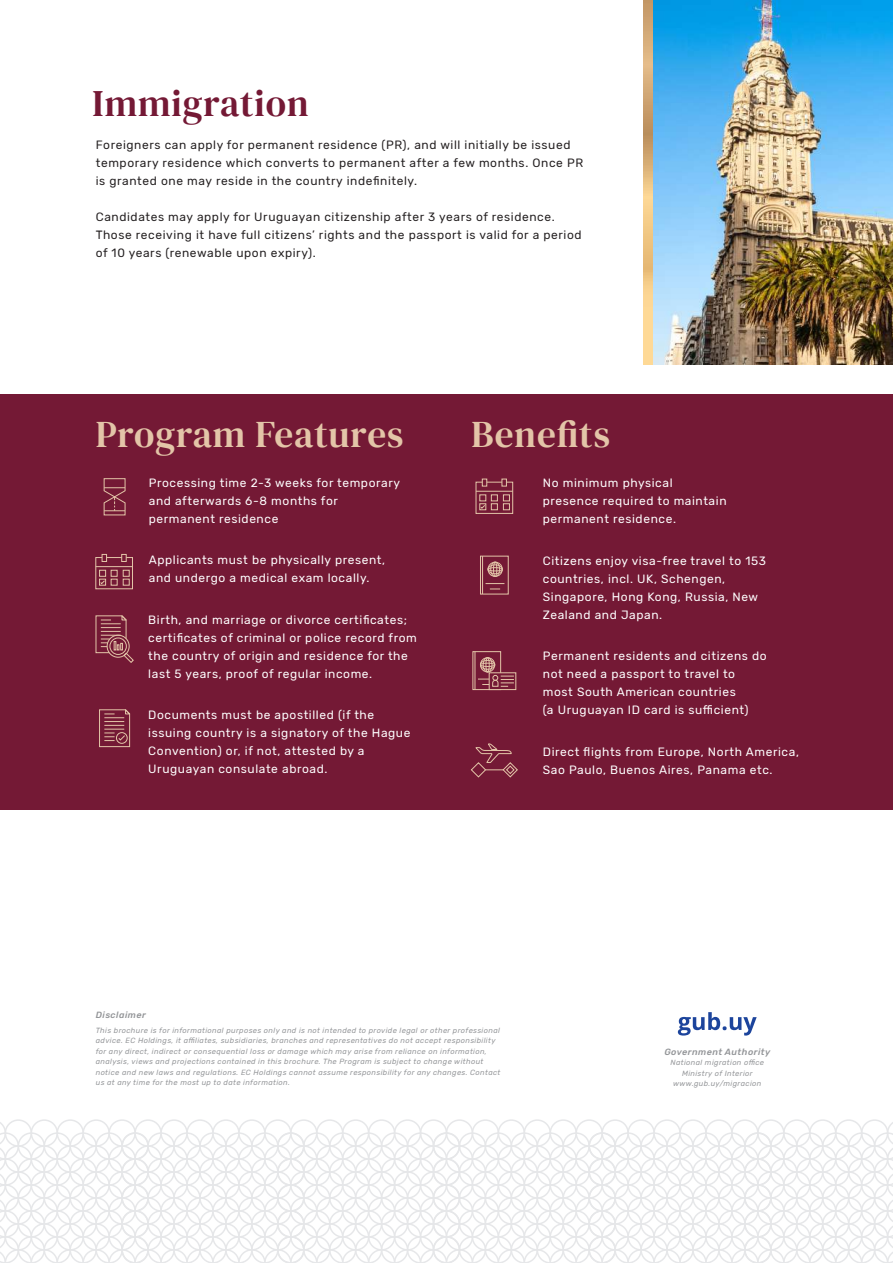
<style>
.page{position:relative;width:893px;height:1263px;background:#fff}
.page>*{position:absolute;margin:0;border:0;box-sizing:border-box;transform-origin:0 0}
.t1{font:37.5px "DM Serif Text";letter-spacing:.025em;color:#e3c5a8}
.t2{font:37.5px "DM Serif Text";letter-spacing:.025em;color:#741935}
.t3{font:12px/18px "Rubik";letter-spacing:.05em;color:#fff}
.t4{font:12px/18px "Rubik";letter-spacing:.05em;color:#231f20}
.t5{font:italic 500 9px "Rubik";letter-spacing:.05em;color:#939598}
.t6{font:italic 7.5px/10.5px "Rubik";letter-spacing:.05em;color:#939598}
</style>
<div class="page">
<div style="left:0;top:394px;width:893px;height:416px;background:#741935"></div>
<svg style="left:644px;top:0;width:10px;height:365px;background:#d8bb8b"></svg>
<svg style="left:0;top:1119px;width:893px;height:144px"></svg>
<div style="left:18px;top:1132px;width:27px;height:28px;border:2px solid #e6e7e9;border-radius:50%"></div>
<div style="left:5px;top:1119px;width:27px;height:28px;border:2px solid #e6e7e9;border-radius:50%"></div>
<div style="left:44px;top:1132px;width:27px;height:28px;border:2px solid #e6e7e9;border-radius:50%"></div>
<div style="left:31px;top:1119px;width:27px;height:28px;border:2px solid #e6e7e9;border-radius:50%"></div>
<div style="left:69px;top:1132px;width:28px;height:28px;border:2px solid #e6e7e9;border-radius:50%"></div>
<div style="left:57px;top:1119px;width:27px;height:28px;border:2px solid #e6e7e9;border-radius:50%"></div>
<div style="left:95px;top:1132px;width:28px;height:28px;border:2px solid #e6e7e9;border-radius:50%"></div>
<div style="left:82px;top:1119px;width:28px;height:28px;border:2px solid #e6e7e9;border-radius:50%"></div>
<div style="left:121px;top:1132px;width:28px;height:28px;border:2px solid #e6e7e9;border-radius:50%"></div>
<div style="left:108px;top:1119px;width:28px;height:28px;border:2px solid #e6e7e9;border-radius:50%"></div>
<svg style="left:103px;top:478px;width:23px;height:38px"></svg>
<svg style="left:99px;top:709px;width:32px;height:38px"></svg>
<div style="left:488px;top:562px;width:15px;height:15px;border:1px solid #e3c5a8;border-radius:50%"></div>
<div style="left:490px;top:562px;width:10px;height:15px;border:1px solid #e3c5a8;border-radius:50%"></div>
<div style="left:493px;top:562px;width:4px;height:15px;border:1px solid #e3c5a8;border-radius:50%"></div>
<div style="left:488px;top:564px;width:15px;height:10px;border:1px solid #e3c5a8;border-radius:50%"></div>
<div style="left:488px;top:567px;width:15px;height:4px;border:1px solid #e3c5a8;border-radius:50%"></div>
<svg style="left:486px;top:583px;width:18px;height:7px"></svg>
<hr style="left:482px;top:556px;width:1px;height:38px;background:#e3c5a8">
<div style="left:480px;top:556px;width:29px;height:38px;border:1px solid #e3c5a8"></div>
<svg style="left:475px;top:479px;width:38px;height:35px"></svg>
<hr style="left:476px;top:491px;width:37px;height:1px;background:#e3c5a8">
<div style="left:479px;top:494px;width:7px;height:7px;border:1px solid #e3c5a8"></div>
<div style="left:479px;top:503px;width:7px;height:7px;border:1px solid #e3c5a8"></div>
<div style="left:491px;top:494px;width:7px;height:7px;border:1px solid #e3c5a8"></div>
<div style="left:491px;top:503px;width:7px;height:7px;border:1px solid #e3c5a8"></div>
<div style="left:503px;top:494px;width:7px;height:7px;border:1px solid #e3c5a8"></div>
<div style="left:503px;top:503px;width:7px;height:7px;border:1px solid #e3c5a8"></div>
<svg style="left:95px;top:557px;width:38px;height:32px"></svg>
<div style="left:102px;top:554px;width:5px;height:8px;border:1px solid #e3c5a8"></div>
<div style="left:121px;top:554px;width:6px;height:8px;border:1px solid #e3c5a8"></div>
<hr style="left:96px;top:566px;width:36px;height:1px;background:#e3c5a8">
<div style="left:99px;top:570px;width:7px;height:7px;border:1px solid #e3c5a8"></div>
<div style="left:99px;top:579px;width:7px;height:6px;border:1px solid #e3c5a8"></div>
<div style="left:111px;top:570px;width:7px;height:7px;border:1px solid #e3c5a8"></div>
<div style="left:111px;top:579px;width:7px;height:6px;border:1px solid #e3c5a8"></div>
<div style="left:123px;top:570px;width:7px;height:7px;border:1px solid #e3c5a8"></div>
<div style="left:123px;top:579px;width:7px;height:6px;border:1px solid #e3c5a8"></div>
<svg style="left:470px;top:743px;width:48px;height:35px"></svg>
<img style="left:654px;top:0;width:239px;height:365px">
<svg style="left:95px;top:615px;width:39px;height:48px"></svg>
<div style="left:480px;top:657px;width:15px;height:15px;border:1px solid #e3c5a8;border-radius:50%"></div>
<div style="left:483px;top:657px;width:9px;height:15px;border:1px solid #e3c5a8;border-radius:50%"></div>
<div style="left:486px;top:657px;width:4px;height:15px;border:1px solid #e3c5a8;border-radius:50%"></div>
<div style="left:480px;top:660px;width:15px;height:10px;border:1px solid #e3c5a8;border-radius:50%"></div>
<div style="left:480px;top:663px;width:15px;height:4px;border:1px solid #e3c5a8;border-radius:50%"></div>
<hr style="left:475px;top:652px;width:1px;height:37px;background:#e3c5a8">
<div style="left:472px;top:651px;width:29px;height:39px;border:1px solid #e3c5a8"></div>
<div style="left:489px;top:672px;width:27px;height:18px;background:#741935;border:1px solid #e3c5a8"></div>
<svg style="left:478px;top:675px;width:36px;height:12px"></svg>
<svg style="left:678px;top:1012px;width:79px;height:23px"></svg>
<h1 class="t2" style="left:93px;top:82px;width:217px">Immigration</h1>
<p class="t4" style="left:96px;top:136px;width:489px">Foreigners can apply for permanent residence (PR), and will initially be issued temporary residence which converts to permanent after a few months. Once PR is granted one may reside in the country indefinitely.</p>
<p class="t4" style="left:96px;top:208px;width:487px">Candidates may apply for Uruguayan citizenship after 3 years of residence.<br>Those receiving it have full citizens’ rights and the passport is valid for a period of 10 years (renewable upon expiry).</p>
<h1 class="t1" style="left:96px;top:412px;width:309px">Program Features</h1>
<h1 class="t1" style="left:471px;top:412px;width:140px">Benefits</h1>
<p class="t3" style="left:149px;top:474px;width:253px">Processing time 2-3 weeks for temporary and afterwards 6-8 months for permanent residence</p>
<p class="t3" style="left:149px;top:551px;width:238px">Applicants must be physically present, and undergo a medical exam locally.</p>
<p class="t3" style="left:148px;top:611px;width:270px">Birth, and marriage or divorce certificates; certificates of criminal or police record from the country of origin and residence for the last 5 years, proof of regular income.</p>
<p class="t3" style="left:148px;top:706px;width:264px">Documents must be apostilled (if the issuing country is a signatory of the Hague Convention) or, if not, attested by a Uruguayan consulate abroad.</p>
<p class="t3" style="left:543px;top:474px;width:185px">No minimum physical presence required to maintain permanent residence.</p>
<p class="t3" style="left:543px;top:552px;width:225px">Citizens enjoy visa-free travel to 153 countries, incl. UK, Schengen,<br>Singapore, Hong Kong, Russia, New<br>Zealand and Japan.</p>
<p class="t3" style="left:543px;top:647px;width:225px">Permanent residents and citizens do not need a passport to travel to most South American countries<br>(a Uruguayan ID card is sufficient)</p>
<p class="t3" style="left:543px;top:743px;width:258px">Direct flights from Europe, North America,<br>Sao Paulo, Buenos Aires, Panama etc.</p>
<p class="t5" style="left:96px;top:1010px;width:52px">Disclaimer</p>
<p class="t6" style="left:96px;top:1025px;width:406px">This brochure is for informational purposes only and is not intended to provide legal or other professional advice. EC Holdings, it affiliates, subsidiaries, branches and representatives do not accept responsibility for any direct, indirect or consequential loss or damage which may arise from reliance on information, analysis, views and projections contained in this brochure. The Program is subject to change without notice and new laws and regulations. EC Holdings cannot assume responsibility for any changes. Contact us at any time for the most up to date information.</p>
<p class="t5" style="left:664px;top:1046px;width:107px">Government Authority</p>
<p class="t6" style="left:670px;top:1057px;width:95px;text-align:center">National migration office<br>Ministry of Interior www.gub.uy/migracion</p>
</div>
